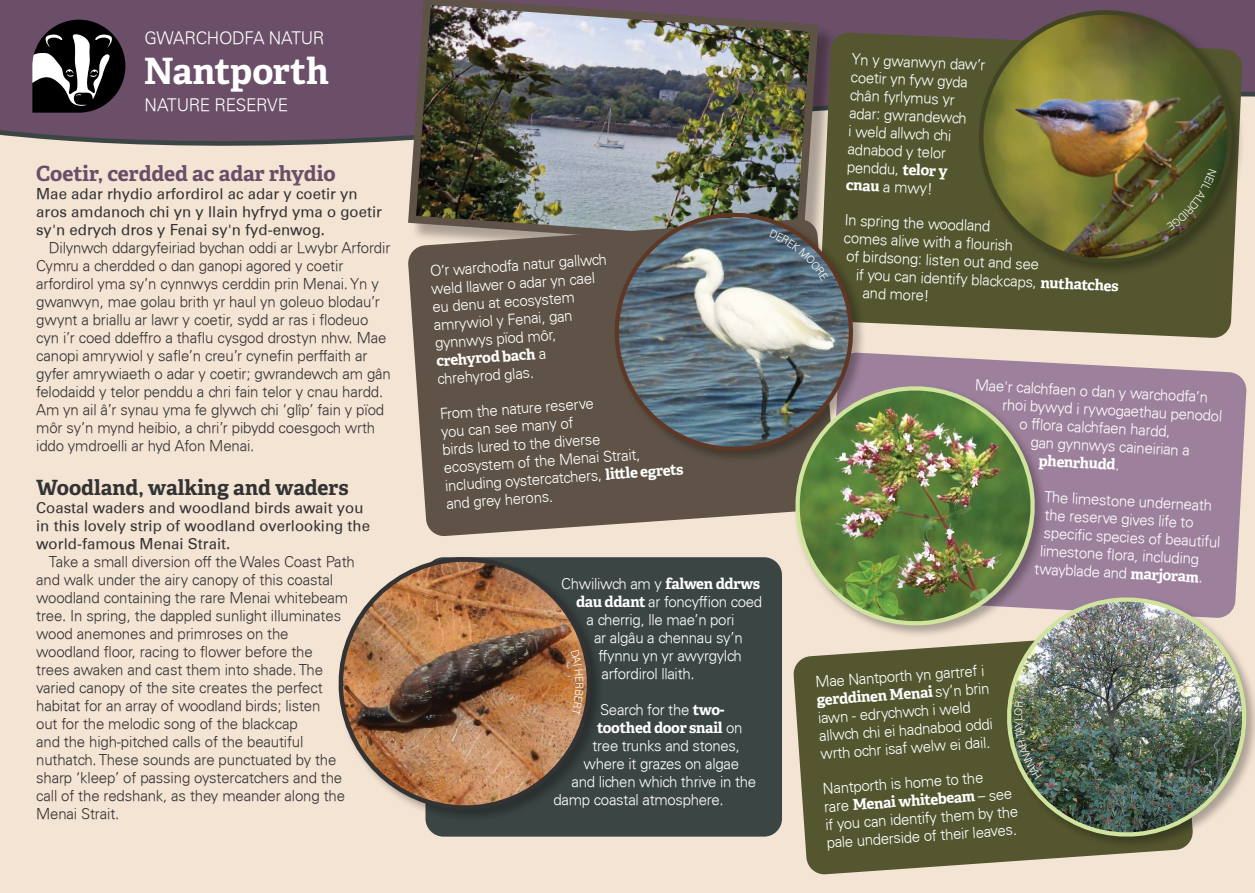
<style>
.page{position:relative;width:1255px;height:893px;background:#fff}
.page>*{position:absolute;margin:0;border:0;box-sizing:border-box;transform-origin:0 0}
.t1{font:700 36.3px "Adelle";letter-spacing:-.01em;color:#fff}
.t2{font:700 21px "Adelle";letter-spacing:-.005em;color:#6b4e67}
.t3{font:700 21px "Adelle";color:#333}
.t4{font:300 17.25px "Univers";letter-spacing:-.02em;color:#fff}
.t5{font:300 15px/18px "Univers";letter-spacing:-.02em;color:#fff}
.t6{font:300 15px/18px "Univers";letter-spacing:-.01em;color:#333}
.t7{font:15px/18px "Univers";color:#333}
.t8{font:700 15px "Adelle";letter-spacing:-.02em;color:#fff}
.s1{font-family:"Univers";font-weight:300}
.s2{font-family:"Adelle";font-weight:700}
</style>
<div class="page">
<img style="left:0;top:0;width:1254px;height:893px">
<p class="t4" style="left:144px;top:28px;width:181px">GWARCHODFA NATUR</p>
<h1 class="t1" style="left:144px;top:48px;width:187px">Nantporth</h1>
<p class="t4" style="left:144px;top:94px;width:145px">NATURE RESERVE</p>
<h2 class="t2" style="left:36px;top:161px;width:301px">Coetir, cerdded ac adar rhydio</h2>
<p class="t7" style="left:36px;top:185px;width:347px">Mae adar rhydio arfordirol ac adar y coetir yn aros amdanoch chi yn y llain hyfryd yma o goetir sy'n edrych dros y Fenai sy'n fyd-enwog.</p>
<p class="t6" style="left:36px;top:239px;width:356px;text-indent:13px">Dilynwch ddargyfeiriad bychan oddi ar Lwybr Arfordir Cymru a cherdded o dan ganopi agored y coetir arfordirol yma sy’n cynnwys cerddin prin Menai. Yn y gwanwyn, mae golau brith yr haul yn goleuo blodau’r gwynt a briallu ar lawr y coetir, sydd ar ras i flodeuo cyn i’r coed ddeffro a thaflu cysgod drostyn nhw. Mae canopi amrywiol y safle’n creu’r cynefin perffaith ar gyfer amrywiaeth o adar y coetir; gwrandewch am gân felodaidd y telor penddu a chri fain telor y cnau hardd.<br>Am yn ail â’r synau yma fe glywch chi ‘glîp’ fain y pïod môr sy’n mynd heibio, a chri’r pibydd coesgoch wrth iddo ymdroelli ar hyd Afon Menai.</p>
<h2 class="t3" style="left:36px;top:474px;width:314px">Woodland, walking and waders</h2>
<p class="t7" style="left:36px;top:498px;width:335px">Coastal waders and woodland birds await you in this lovely strip of woodland overlooking the world-famous Menai Strait.</p>
<p class="t6" style="left:36px;top:552px;width:320px;text-indent:13px">Take a small diversion off the Wales Coast Path and walk under the airy canopy of this coastal woodland containing the rare Menai whitebeam tree. In spring, the dappled sunlight illuminates wood anemones and primroses on the woodland floor, racing to flower before the<br>trees awaken and cast them into shade. The varied canopy of the site creates the perfect habitat for an array of woodland birds; listen<br>out for the melodic song of the blackcap<br>and the high-pitched calls of the beautiful nuthatch. These sounds are punctuated by the sharp ‘kleep’ of passing oystercatchers and the call of the redshank, as they meander along the Menai Strait.</p>
<p class="t5" style="left:429px;top:262px;width:178px;rotate:-4deg">O’r warchodfa natur gallwch weld llawer o adar yn cael eu denu at ecosystem amrywiol y Fenai, gan gynnwys pïod môr,</p>
<p class="t8" style="left:435px;top:351px;width:112px;rotate:-4deg">crehyrod bach <span class="s1">a</span></p>
<p class="t5" style="left:437px;top:370px;width:98px;rotate:-4deg">chrehyrod glas.</p>
<p class="t5" style="left:439px;top:405px;width:240px;rotate:-4deg">From the nature reserve<br>you can see many of<br>birds lured to the diverse<br>ecosystem of the Menai Strait, including oystercatchers, <span class="s2">litt le egrets </span>and grey herons.</p>
<p class="t5" style="left:561px;top:574px;width:201px">Chwiliwch am y <span class="s2">falwen ddrws</span></p>
<p class="t5" style="left:576px;top:592px;width:188px"><span class="s2">dau ddant</span> ar foncyffion coed</p>
<p class="t5" style="left:586px;top:610px;width:149px">a cherrig, lle mae’n pori</p>
<p class="t5" style="left:594px;top:628px;width:150px">ar algâu a chennau sy’n</p>
<p class="t5" style="left:598px;top:646px;width:145px">ffynnu yn yr awyrgylch</p>
<p class="t5" style="left:601px;top:664px;width:94px">arfordirol llaith.</p>
<p class="t5" style="left:600px;top:700px;width:126px">Search for the <span class="s2">two-</span></p>
<p class="t8" style="left:597px;top:718px;width:147px">toothed door snail <span class="s1">on</span></p>
<p class="t5" style="left:592px;top:736px;width:149px">tree trunks and stones,</p>
<p class="t5" style="left:583px;top:754px;width:157px">where it grazes on algae</p>
<p class="t5" style="left:571px;top:772px;width:186px">and lichen which thrive in the</p>
<p class="t5" style="left:553px;top:790px;width:172px">damp coastal atmosphere.</p>
<p class="t5" style="left:852px;top:49px;width:135px;rotate:3deg">Yn y gwanwyn daw’r coetir yn fyw gyda chân fyrlymus yr adar: gwrandewch<br>i weld allwch chi adnabod y telor penddu, <span class="s2">telor y cnau</span> a mwy!</p>
<p class="t5" style="left:845px;top:210px;width:147px;rotate:3deg">In spring the woodland</p>
<p class="t5" style="left:844px;top:228px;width:171px;rotate:3deg">comes alive with a flourish</p>
<p class="t5" style="left:846px;top:246px;width:194px;rotate:3deg">of birdsong: listen out and see</p>
<p class="t5" style="left:856px;top:265px;width:264px;rotate:3deg">if you can identify blackcaps, <span class="s2">nuthatches</span></p>
<p class="t5" style="left:863px;top:283px;width:68px;rotate:3deg">and more!</p>
<p class="t5" style="left:975px;top:376px;width:235px;rotate:3deg">Mae'r calchfaen o dan y warchodfa’n</p>
<p class="t5" style="left:1002px;top:395px;width:221px;rotate:3deg">rhoi bywyd i rywogaethau penodol</p>
<p class="t5" style="left:1020px;top:414px;width:153px;rotate:3deg">o fflora calchfaen hardd,</p>
<p class="t5" style="left:1031px;top:433px;width:161px;rotate:3deg">gan gynnwys caineirian a</p>
<p class="t8" style="left:1039px;top:451px;width:82px;rotate:3deg">phenrhudd<span class="s1">.</span></p>
<p class="t5" style="left:1044px;top:488px;width:169px;rotate:3deg">The limestone underneath</p>
<p class="t5" style="left:1045px;top:506px;width:150px;rotate:3deg">the reserve gives life to</p>
<p class="t5" style="left:1044px;top:524px;width:178px;rotate:3deg">specific species of beautiful</p>
<p class="t5" style="left:1040px;top:542px;width:161px;rotate:3deg">limestone flora, including</p>
<p class="t5" style="left:1034px;top:559px;width:170px;rotate:3deg">twayblade and <span class="s2">marjoram</span>.</p>
<p class="t5" style="left:814px;top:673px;width:171px;rotate:-4deg">Mae Nantporth yn gartref i</p>
<p class="t8" style="left:816px;top:690px;width:174px;rotate:-4deg">gerddinen Menai <span class="s1">sy’n brin</span></p>
<p class="t5" style="left:817px;top:709px;width:175px;rotate:-4deg">iawn - edrychwch i weld allwch chi ei hadnabod oddi wrth ochr isaf welw ei dail.</p>
<p class="t5" style="left:822px;top:780px;width:162px;rotate:-4deg">Nantporth is home to the</p>
<p class="t8" style="left:823px;top:797px;width:190px;rotate:-4deg"><span class="s1">rare</span> Menai whitebeam <span class="s1">– see</span></p>
<p class="t5" style="left:824px;top:816px;width:194px;rotate:-4deg">if you can identify them by the pale underside of their leaves.</p>
</div>
